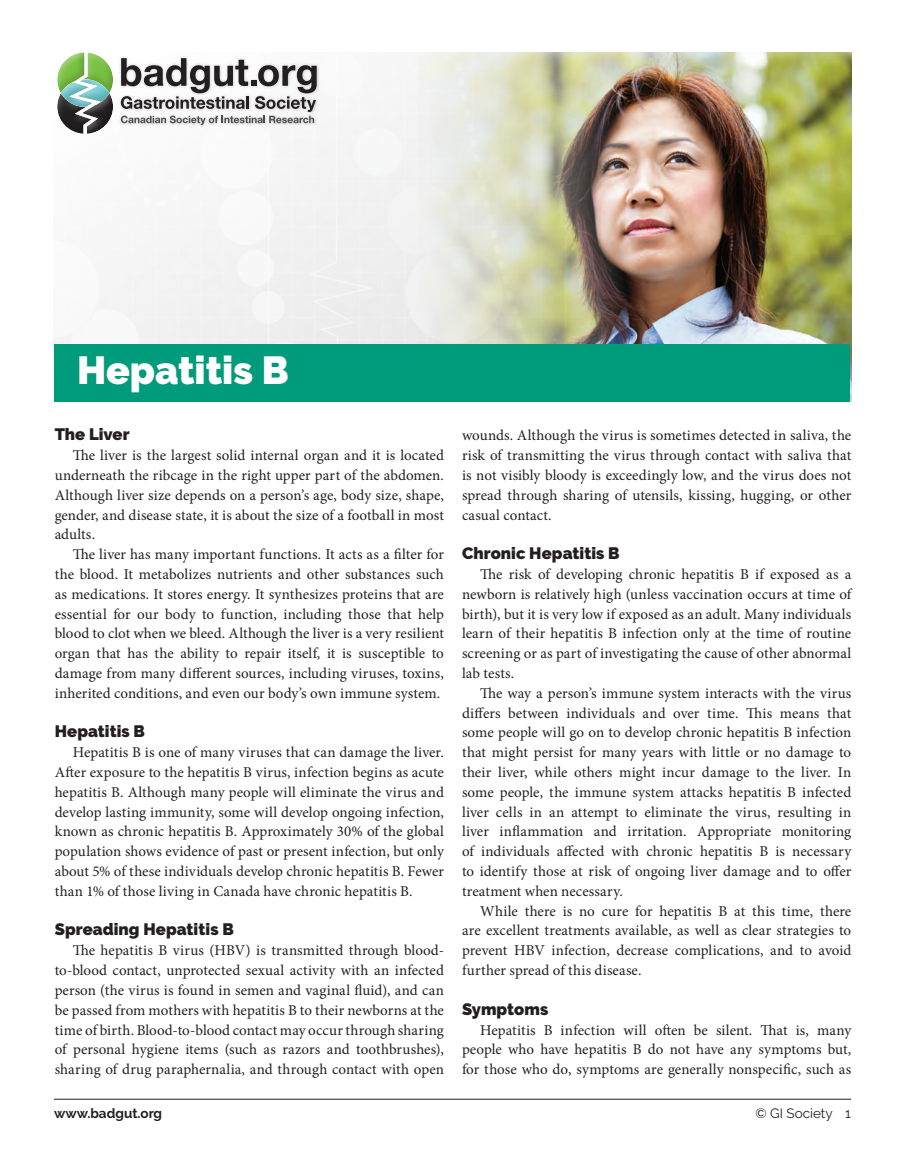
<style>
.page{position:relative;width:905px;height:1175px;background:#fff}
.page>*{position:absolute;margin:0;border:0;box-sizing:border-box;transform-origin:0 0}
.t1{font:900 39px "Raleway";color:#fff}
.t2{font:900 16.5px "Raleway";letter-spacing:.005em;color:#231f20}
.Body{font:15px/19.8px "Minion Pro";letter-spacing:.005em;color:#231f20;text-align:justify}
.t3{font:700 13.5px "Raleway";color:#231f20}
.t4{font:13.5px "Raleway";color:#231f20}
</style>
<div class="page">
<hr style="left:54px;top:1098px;width:797px;height:1px;background:#231f20">
<div style="left:118px;top:55px;width:202px;height:73px;background:#231f20;opacity:.25"></div>
<svg style="left:121px;top:58px;width:195px;height:67px"></svg>
<svg style="left:57px;top:52px;width:56px;height:82px"></svg>
<div style="left:76px;top:79px;width:34px;height:27px;background:#231f20;opacity:.2"></div>
<img style="left:418px;top:52px;width:433px;height:349px">
<div style="left:54px;top:344px;width:795px;height:57px;background:#009b7a"></div>
<p class="t1" style="left:77px;top:347px;width:213px">Hepatitis B</p>
<p class="t2" style="left:55px;top:425px;width:76px">The Liver</p>
<p class="Body" style="left:55px;top:445px;width:391px;text-indent:18px">The liver is the largest solid internal organ and it is located underneath the ribcage in the right upper part of the abdomen.<br>Although liver size depends on a person’s age, body size, shape, gender, and disease state, it is about the size of a football in most adults.</p>
<p class="Body" style="left:55px;top:544px;width:391px;text-indent:18px">The liver has many important functions. It acts as a filter for the blood. It metabolizes nutrients and other substances such as medications. It stores energy. It synthesizes proteins that are essential for our body to function, including those that help blood to clot when we bleed. Although the liver is a very resilient organ that has the ability to repair itself, it is susceptible to damage from many different sources, including viruses, toxins, inherited conditions, and even our body’s own immune system.</p>
<p class="t2" style="left:55px;top:722px;width:92px">Hepatitis B</p>
<p class="Body" style="left:55px;top:742px;width:391px;text-indent:18px">Hepatitis B is one of many viruses that can damage the liver.<br>After exposure to the hepatitis B virus, infection begins as acute hepatitis B. Although many people will eliminate the virus and develop lasting immunity, some will develop ongoing infection, known as chronic hepatitis B. Approximately 30% of the global population shows evidence of past or present infection, but only about 5% of these individuals develop chronic hepatitis B. Fewer than 1% of those living in Canada have chronic hepatitis B.</p>
<p class="t2" style="left:55px;top:920px;width:180px">Spreading Hepatitis B</p>
<p class="Body" style="left:55px;top:940px;width:391px;text-indent:18px">The hepatitis B virus (HBV) is transmitted through blood&shy;to-blood contact, unprotected sexual activity with an infected person (the virus is found in semen and vaginal fluid), and can be passed from mothers with hepatitis B to their newborns at the time of birth. Blood-to-blood contact may occur through sharing of personal hygiene items (such as razors and toothbrushes), sharing of drug paraphernalia, and through contact with open</p>
<p class="Body" style="left:462px;top:425px;width:391px">wounds. Although the virus is sometimes detected in saliva, the risk of transmitting the virus through contact with saliva that is not visibly bloody is exceedingly low, and the virus does not spread through sharing of utensils, kissing, hugging, or other casual contact.</p>
<p class="t2" style="left:462px;top:544px;width:159px">Chronic Hepatitis B</p>
<p class="Body" style="left:462px;top:564px;width:391px;text-indent:18px">The risk of developing chronic hepatitis B if exposed as a newborn is relatively high (unless vaccination occurs at time of birth), but it is very low if exposed as an adult. Many individuals learn of their hepatitis B infection only at the time of routine screening or as part of investigating the cause of other abnormal lab tests.</p>
<p class="Body" style="left:462px;top:683px;width:391px;text-indent:18px">The way a person’s immune system interacts with the virus differs between individuals and over time. This means that some people will go on to develop chronic hepatitis B infection that might persist for many years with little or no damage to their liver, while others might incur damage to the liver. In some people, the immune system attacks hepatitis B infected liver cells in an attempt to eliminate the virus, resulting in liver inflammation and irritation. Appropriate monitoring of individuals affected with chronic hepatitis B is necessary to identify those at risk of ongoing liver damage and to offer treatment when necessary.</p>
<p class="Body" style="left:462px;top:901px;width:391px;text-indent:18px">While there is no cure for hepatitis B at this time, there are excellent treatments available, as well as clear strategies to prevent HBV infection, decrease complications, and to avoid further spread of this disease.</p>
<p class="t2" style="left:462px;top:999px;width:88px">Symptoms</p>
<p class="Body" style="left:462px;top:1019px;width:391px;text-indent:18px">Hepatitis B infection will often be silent. That is, many people who have hepatitis B do not have any symptoms but, for those who do, symptoms are generally nonspecific, such as</p>
<p class="t3" style="left:54px;top:1105px;width:110px">www.badgut.org</p>
<p class="t4" style="left:755px;top:1105px;width:97px">© GI Society 1</p>
</div>
